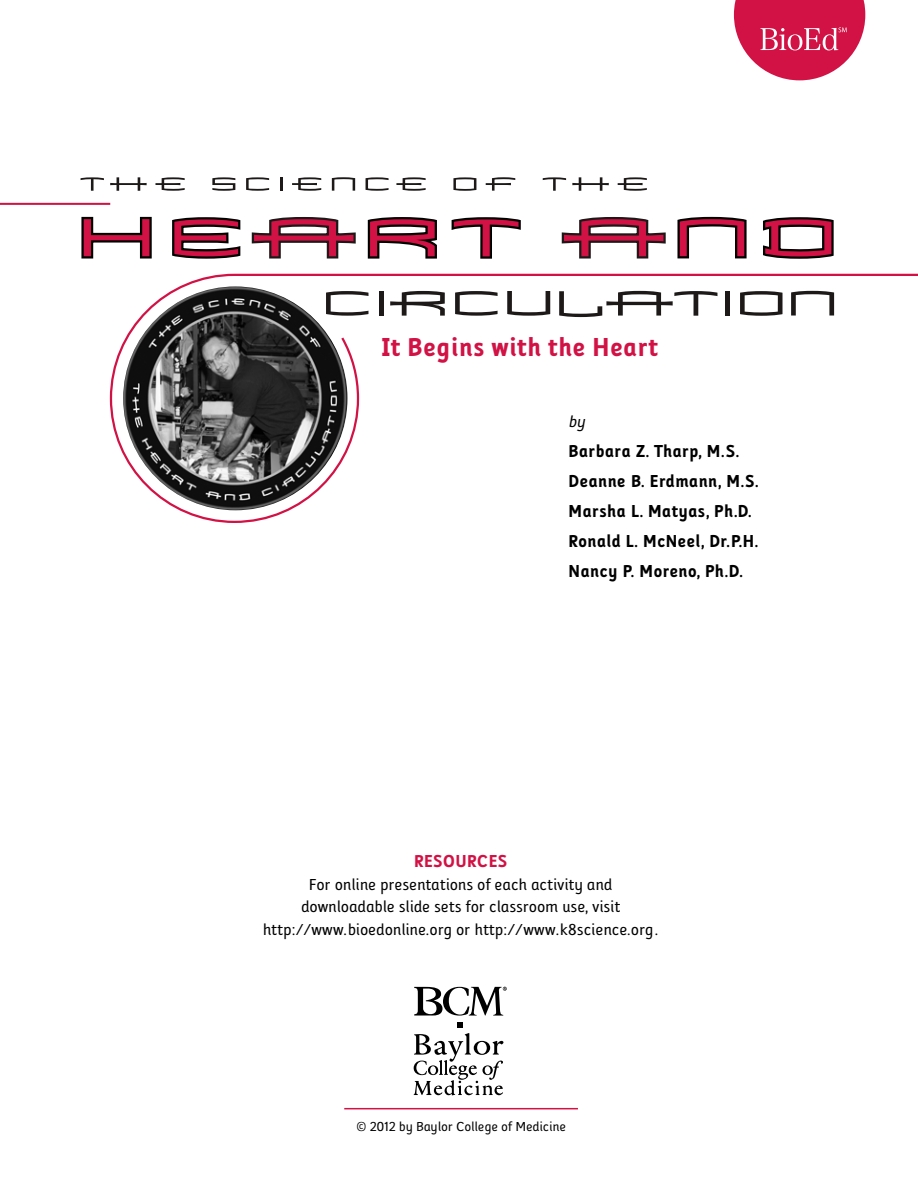
<style>
.page{position:relative;width:918px;height:1188px;background:#fff}
.page>*{position:absolute;margin:0;border:0;box-sizing:border-box;transform-origin:0 0}
.t1{font:700 27px "Folder Rg";color:#d21145}
.t2{font:700 18px/30px "Folder Rg";color:#000}
.t3{font:700 18px "Folder Rg";color:#d21145}
.t4{font:16.5px/22.5px "Folder Rg";color:#000;text-align:center}
.t5{font:italic 16.5px "Folder Rg";color:#000}
.t6{font:13.5px "Folder Rg";color:#000}
</style>
<div class="page">
<hr style="left:0;top:203px;width:110px;height:2px;background:#d21145">
<svg style="left:79px;top:177px;width:757px;height:346px"></svg>
<svg style="left:414px;top:1022px;width:89px;height:73px"></svg>
<svg style="left:414px;top:987px;width:93px;height:29px"></svg>
<svg style="left:734px;top:0;width:131px;height:80px"></svg>
<hr style="left:344px;top:1108px;width:234px;height:1px;background:#d21145">
<p class="t1" style="left:382px;top:332px;width:278px">It Begins with the Heart</p>
<p class="t5" style="left:569px;top:413px;width:18px">by</p>
<p class="t2" style="left:569px;top:436px;width:173px">Barbara Z. Tharp, M.S.</p>
<p class="t2" style="left:569px;top:466px;width:193px">Deanne B. Erdmann, M.S.<br>Marsha L. Matyas, Ph.D.</p>
<p class="t2" style="left:569px;top:526px;width:192px">Ronald L. McNeel, Dr.P.H.</p>
<p class="t2" style="left:569px;top:556px;width:177px">Nancy P. Moreno, Ph.D.</p>
<p class="t3" style="left:414px;top:851px;width:95px">RESOURCES</p>
<p class="t4" style="left:263px;top:873px;width:397px">For online presentations of each activity and downloadable slide sets for classroom use, visit http://www.bioedonline.org or http://www.k8science.org.</p>
<p class="t6" style="left:356px;top:1119px;width:211px">© 2012 by Baylor College of Medicine</p>
</div>
